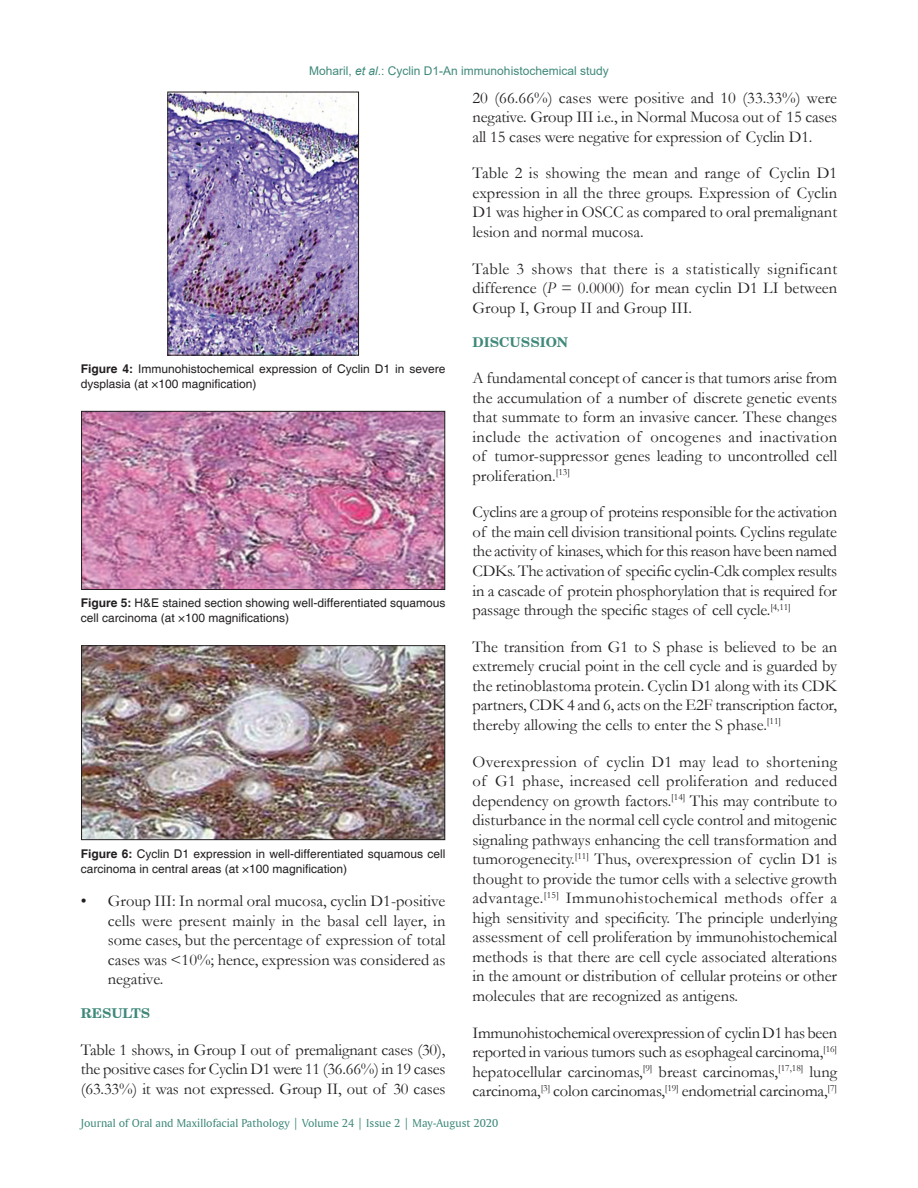
<style>
.page{position:relative;width:918px;height:1188px;background:#fff}
.page>*{position:absolute;margin:0;border:0;box-sizing:border-box;transform-origin:0 0}
.TX{font:16.5px/19.5px "Garamond";color:#231f20;text-align:justify}
.LL{font:16.5px/19.5px "Garamond";color:#231f20;text-align:justify}
.t1{font:700 13.5px "Century Schoolbook BT";color:#3f897a}
.FGC{font:12px/15px "Helvetica";color:#231f20}
.t2{font:12px "Amerigo BT Roman A";color:#3f897a}
.t3{font:12px "Arial";color:#3f897a}
.s1{font-style:italic}
.s2{font-weight:700}
</style>
<div class="page">
<img style="left:83px;top:647px;width:360px;height:191px">
<div style="left:81px;top:645px;width:364px;height:195px;border:1px solid #231f20"></div>
<img style="left:170px;top:94px;width:187px;height:259px">
<div style="left:168px;top:92px;width:191px;height:263px;border:1px solid #231f20"></div>
<img style="left:83px;top:413px;width:360px;height:175px">
<div style="left:81px;top:411px;width:364px;height:179px;border:1px solid #231f20"></div>
<p class="t3" style="left:309px;top:62px;width:301px">Moharil, <span class="s1">et al</span>.: Cyclin D1-An immunohistochemical study</p>
<p class="FGC" style="left:81px;top:362px;width:366px"><span class="s2">Figure 4:</span> Immunohistochemical expression of Cyclin D1 in severe dysplasia (at ×100 magnification)</p>
<p class="FGC" style="left:81px;top:596px;width:366px"><span class="s2">Figure 5:</span> H&amp;E stained section showing well-differentiated squamous cell carcinoma (at ×100 magnifications)</p>
<p class="FGC" style="left:81px;top:846px;width:366px"><span class="s2">Figure 6:</span> Cyclin D1 expression in well-differentiated squamous cell carcinoma in central areas (at ×100 magnification)</p>
<p class="LL" style="left:108px;top:891px;width:339px;text-indent:-27px">• Group III: In normal oral mucosa, cyclin D1-positive cells were present mainly in the basal cell layer, in some cases, but the percentage of expression of total cases was &lt;10%; hence, expression was considered as negative.</p>
<h1 class="t1" style="left:81px;top:1005px;width:71px">RESULTS</h1>
<p class="TX" style="left:81px;top:1039px;width:366px">Table 1 shows, in Group I out of premalignant cases (30), the positive cases for Cyclin D1 were 11 (36.66%) in 19 cases (63.33%) it was not expressed. Group II, out of 30 cases</p>
<p class="TX" style="left:472px;top:87px;width:366px">20 (66.66%) cases were positive and 10 (33.33%) were negative. Group III i.e., in Normal Mucosa out of 15 cases all 15 cases were negative for expression of Cyclin D1.</p>
<p class="TX" style="left:472px;top:163px;width:366px">Table 2 is showing the mean and range of Cyclin D1 expression in all the three groups. Expression of Cyclin D1 was higher in OSCC as compared to oral premalignant lesion and normal mucosa.</p>
<p class="TX" style="left:472px;top:258px;width:366px">Table 3 shows that there is a statistically significant difference (<span class="s1">P</span> = 0.0000) for mean cyclin D1 LI between Group I, Group II and Group III.</p>
<h1 class="t1" style="left:472px;top:333px;width:97px">DISCUSSION</h1>
<p class="TX" style="left:472px;top:368px;width:366px">A fundamental concept of cancer is that tumors arise from the accumulation of a number of discrete genetic events that summate to form an invasive cancer. These changes include the activation of oncogenes and inactivation of tumor-suppressor genes leading to uncontrolled cell proliferation.<sup>[13]</sup></p>
<p class="TX" style="left:472px;top:502px;width:366px">Cyclins are a group of proteins responsible for the activation of the main cell division transitional points. Cyclins regulate the activity of kinases, which for this reason have been named CDKs. The activation of specific cyclin-Cdk complex results in a cascade of protein phosphorylation that is required for passage through the specific stages of cell cycle.<sup>[4,11]</sup></p>
<p class="TX" style="left:472px;top:636px;width:366px">The transition from G1 to S phase is believed to be an extremely crucial point in the cell cycle and is guarded by the retinoblastoma protein. Cyclin D1 along with its CDK partners, CDK 4 and 6, acts on the E2F transcription factor, thereby allowing the cells to enter the S phase.<sup>[11]</sup></p>
<p class="TX" style="left:472px;top:751px;width:366px">Overexpression of cyclin D1 may lead to shortening of G1 phase, increased cell proliferation and reduced dependency on growth factors.<sup>[14]</sup> This may contribute to disturbance in the normal cell cycle control and mitogenic signaling pathways enhancing the cell transformation and tumorogenecity.<sup>[11]</sup> Thus, overexpression of cyclin D1 is thought to provide the tumor cells with a selective growth advantage.<sup>[15]</sup> Immunohistochemical methods offer a high sensitivity and specificity. The principle underlying assessment of cell proliferation by immunohistochemical methods is that there are cell cycle associated alterations in the amount or distribution of cellular proteins or other molecules that are recognized as antigens.</p>
<p class="TX" style="left:472px;top:1022px;width:366px">Immunohistochemical overexpression of cyclin D1 has been reported in various tumors such as esophageal carcinoma,<sup>[16] </sup>hepatocellular carcinomas,<sup>[9]</sup> breast carcinomas,<sup>[17,18]</sup> lung carcinoma,<sup>[3]</sup> colon carcinomas,<sup>[19]</sup> endometrial carcinoma,<sup>[7]</sup></p>
<p class="t2" style="left:81px;top:1116px;width:419px">Journal of Oral and Maxillofacial Pathology | Volume 24 | Issue 2 | May-August 2020</p>
</div>
